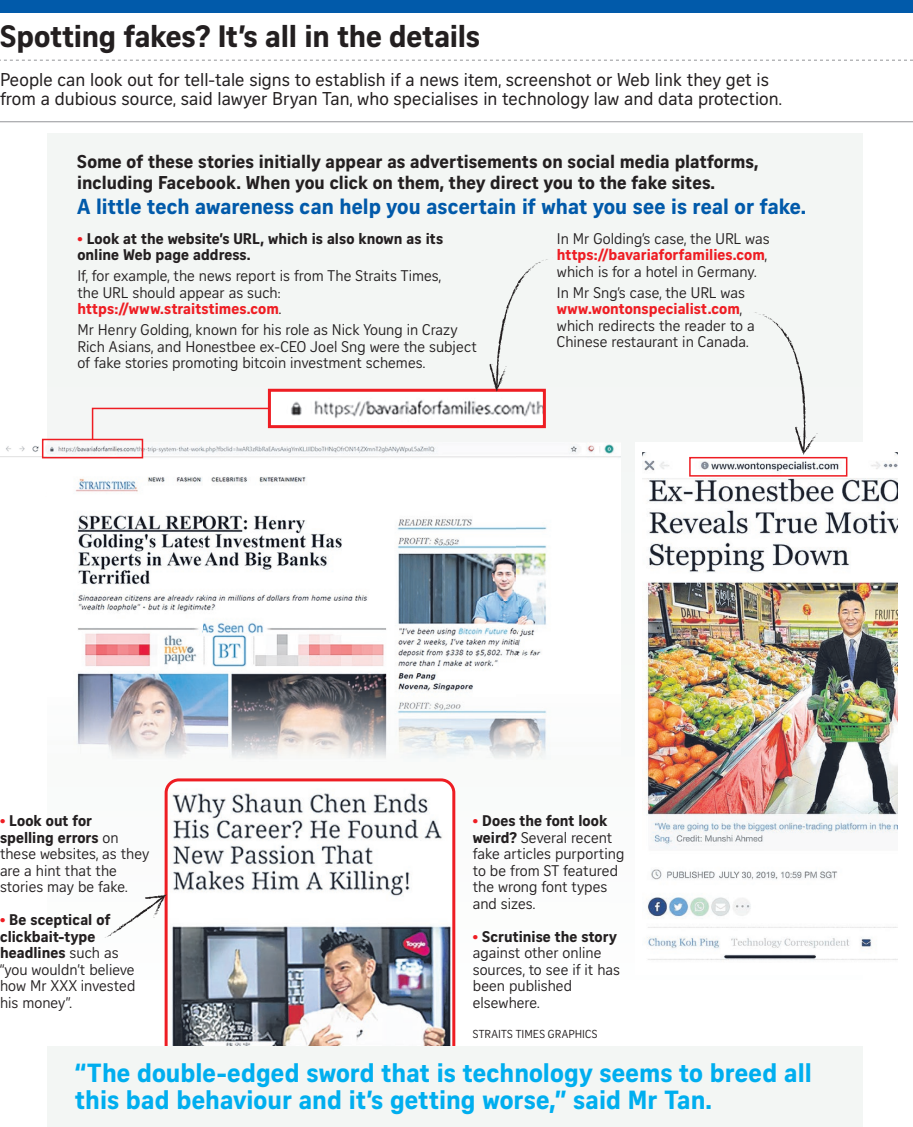
<style>
.page{position:relative;width:913px;height:1127px;background:#fff}
.page>*{position:absolute;margin:0;border:0;box-sizing:border-box;transform-origin:0 0}
.t1{font:700 30px "Curator Serp Text";letter-spacing:-.01em;color:#231f20}
.t2{font:700 25.5px/27px "Curator Serp Text";color:#00aeef}
.t3{font:700 21px "Curator Serp Text";color:#015aaa}
.t4{font:18px/18.8px "Curator Head ST Regular";color:#231f20}
.t5{font:700 18px/21px "Curator Serp Text";color:#231f20}
.t6{font:15px/16.5px "Curator Serp Text";color:#231f20}
.t7{font:700 15px/16.5px "Curator Serp Text";color:#231f20}
.t8{font:11.25px "Curator Serp Text";letter-spacing:.01em;color:#231f20}
.s1{color:#ee1d23}
.s2{font-weight:700;color:#ee1d23}
.s3{font-weight:700}
</style>
<div class="page">
<div style="left:47px;top:438px;width:612px;height:51px;background:#f4f6f5"></div>
<hr style="left:0;top:121px;width:913px;height:1px;background:#939598">
<svg style="left:0;top:60px;width:913px;height:1px"></svg>
<div style="left:0;top:0;width:913px;height:13px;background:#015aaa"></div>
<img style="left:0;top:442px;width:621px;height:320px">
<img style="left:290px;top:398px;width:252px;height:24px">
<div style="left:268px;top:389px;width:278px;height:39px;border:3px solid #ee1d23"></div>
<div style="left:635px;top:442px;width:269px;height:533px;background:#fff"></div>
<img style="left:643px;top:453px;width:254px;height:507px">
<svg style="left:749px;top:312px;width:68px;height:143px"></svg>
<img style="left:169px;top:782px;width:282px;height:265px">
<div style="left:165px;top:778px;width:290px;height:282px;border:3px solid #ee1d23;border-radius:13px"></div>
<div style="left:47px;top:1047px;width:815px;height:80px;background:#f3f6f4"></div>
<svg style="left:105px;top:894px;width:62px;height:46px"></svg>
<svg style="left:489px;top:258px;width:64px;height:134px"></svg>
<svg style="left:91px;top:407px;width:180px;height:34px"></svg>
<div style="left:689px;top:457px;width:158px;height:20px;border:2px solid #ee1d23"></div>
<div style="left:42px;top:439px;width:101px;height:19px;border:2px solid #ee1d23"></div>
<h1 class="t1" style="left:0;top:18px;width:482px">Spotting fakes? It’s all in the details</h1>
<p class="t4" style="left:0;top:70px;width:783px">People can look out for tell-tale signs to establish if a news item, screenshot or Web link they get is from a dubious source, said lawyer Bryan Tan, who specialises in technology law and data protection.</p>
<p class="t5" style="left:77px;top:150px;width:683px">Some of these stories initially appear as advertisements on social media platforms, including Facebook. When you click on them, they direct you to the fake sites.</p>
<h3 class="t3" style="left:77px;top:193px;width:730px">A little tech awareness can help you ascertain if what you see is real or fake.</h3>
<p class="t7" style="left:77px;top:230px;width:367px"><span class="s1">•</span> Look at the website’s URL, which is also known as its online Web page address.</p>
<p class="t6" style="left:77px;top:268px;width:365px">If, for example, the news report is from The Straits Times, the URL should appear as such: <span class="s2">https://www.straitstimes.com</span>.</p>
<p class="t6" style="left:77px;top:322px;width:401px">Mr Henry Golding, known for his role as Nick Young in Crazy<br>Rich Asians, and Honestbee ex-CEO Joel Sng were the subject of fake stories promoting bitcoin investment schemes.</p>
<p class="t6" style="left:557px;top:230px;width:214px">In Mr Golding’s case, the URL was <span class="s2">https://bavariaforfamilies.com</span>, which is for a hotel in Germany.</p>
<p class="t6" style="left:557px;top:284px;width:199px">In Mr Sng’s case, the URL was <span class="s2">www.wontonspecialist.com</span>, which redirects the reader to a<br>Chinese restaurant in Canada.</p>
<p class="t6" style="left:0;top:812px;width:151px"><span class="s2">•</span> <span class="s3">Look out for spelling errors</span> on these websites, as they are a hint that the stories may be fake.</p>
<p class="t6" style="left:0;top:911px;width:137px"><span class="s2">•</span> <span class="s3">Be sceptical of clickbait-type headlines</span> such as “you wouldn’t believe how Mr XXX invested his money”.</p>
<p class="t6" style="left:473px;top:812px;width:153px"><span class="s2">•</span> <span class="s3">Does the font look weird?</span> Several recent fake articles purporting to be from ST featured the wrong font types and sizes.</p>
<p class="t6" style="left:473px;top:928px;width:149px"><span class="s2">•</span> <span class="s3">Scrutinise the story </span>against other online sources, to see if it has been published elsewhere.</p>
<p class="t8" style="left:473px;top:1027px;width:126px">STRAITS TIMES GRAPHICS</p>
<h2 class="t2" style="left:75px;top:1059px;width:738px">“The double-edged sword that is technology seems to breed all this bad behaviour and it’s getting worse,” said Mr Tan.</h2>
</div>
